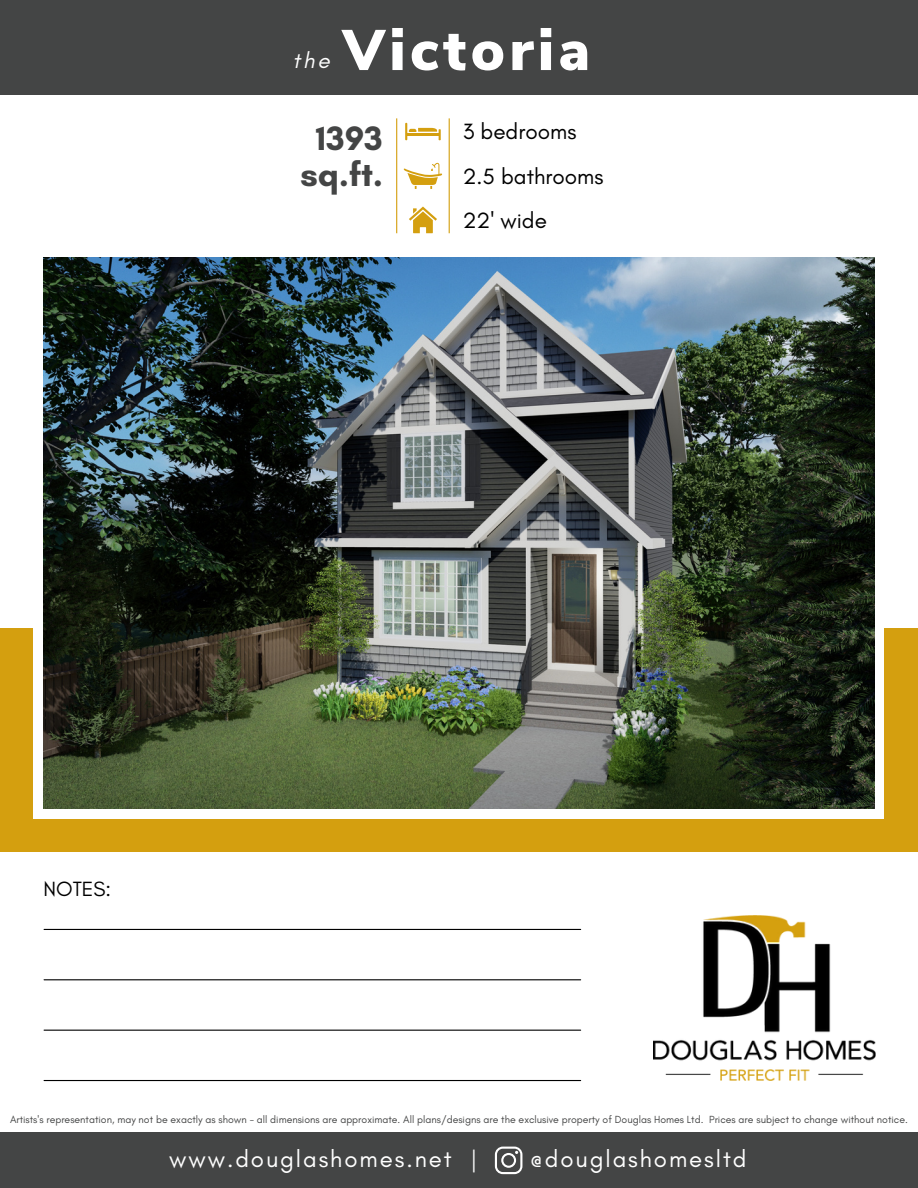
<style>
.page{position:relative;width:918px;height:1188px;background:#fff}
.page>*{position:absolute;margin:0;border:0;box-sizing:border-box;transform-origin:0 0}
.t1{font:900 57px "Nunito Sans";letter-spacing:.08em;color:#fff}
.t2{font:700 34.5px/36px "Glacial Indifference";color:#444545;text-align:center}
.t3{font:24px "Glacial Indifference";letter-spacing:.08em;color:#fff}
.t4{font:22.5px "Glacial Indifference";color:#000}
.t5{font:italic 22.5px "Glacial Indifference";color:#fff}
.t6{font:21px "Glacial Indifference";color:#000}
.t7{font:10.5px "Glacial Indifference";color:#444545}
</style>
<div class="page">
<div style="left:0;top:628px;width:918px;height:224px;background:#d49f0f"></div>
<div style="left:33px;top:344px;width:851px;height:475px;background:#fff"></div>
<img style="left:44px;top:257px;width:831px;height:552px">
<hr style="left:44px;top:929px;width:537px;height:1px;background:#000">
<hr style="left:44px;top:979px;width:537px;height:1px;background:#000">
<hr style="left:44px;top:1030px;width:537px;height:1px;background:#000">
<hr style="left:44px;top:1080px;width:537px;height:1px;background:#000">
<img style="left:653px;top:916px;width:222px;height:165px">
<div style="left:0;top:0;width:918px;height:94px;background:#444545"></div>
<div style="left:0;top:1133px;width:918px;height:55px;background:#444545"></div>
<svg style="left:495px;top:1147px;width:27px;height:27px"></svg>
<svg style="left:405px;top:123px;width:36px;height:17px"></svg>
<hr style="left:396px;top:118px;width:1px;height:115px;background:#d49f0f">
<svg style="left:409px;top:207px;width:28px;height:26px"></svg>
<svg style="left:404px;top:163px;width:38px;height:26px"></svg>
<hr style="left:449px;top:118px;width:1px;height:115px;background:#d49f0f">
<p class="t5" style="left:293px;top:46px;width:38px">the</p>
<p class="t1" style="left:343px;top:12px;width:249px">Victoria</p>
<h4 class="t2" style="left:300px;top:120px;width:84px">1393 sq.ft.</h4>
<h3 class="t4" style="left:463px;top:118px;width:115px">3 bedrooms</h3>
<h3 class="t4" style="left:463px;top:162px;width:142px">2.5 bathrooms</h3>
<h3 class="t4" style="left:463px;top:207px;width:86px">22' wide</h3>
<h2 class="t6" style="left:44px;top:876px;width:69px">NOTES:</h2>
<h1 class="t7" style="left:10px;top:1113px;width:899px">Artists's representation, may not be exactly as shown - all dimensions are approximate. All plans/designs are the exclusive property of Douglas Homes Ltd. Prices are subject to change without notice.</h1>
<p class="t3" style="left:169px;top:1144px;width:310px">www.douglashomes.net |</p>
<p class="t3" style="left:530px;top:1144px;width:218px">@douglashomesltd</p>
</div>
